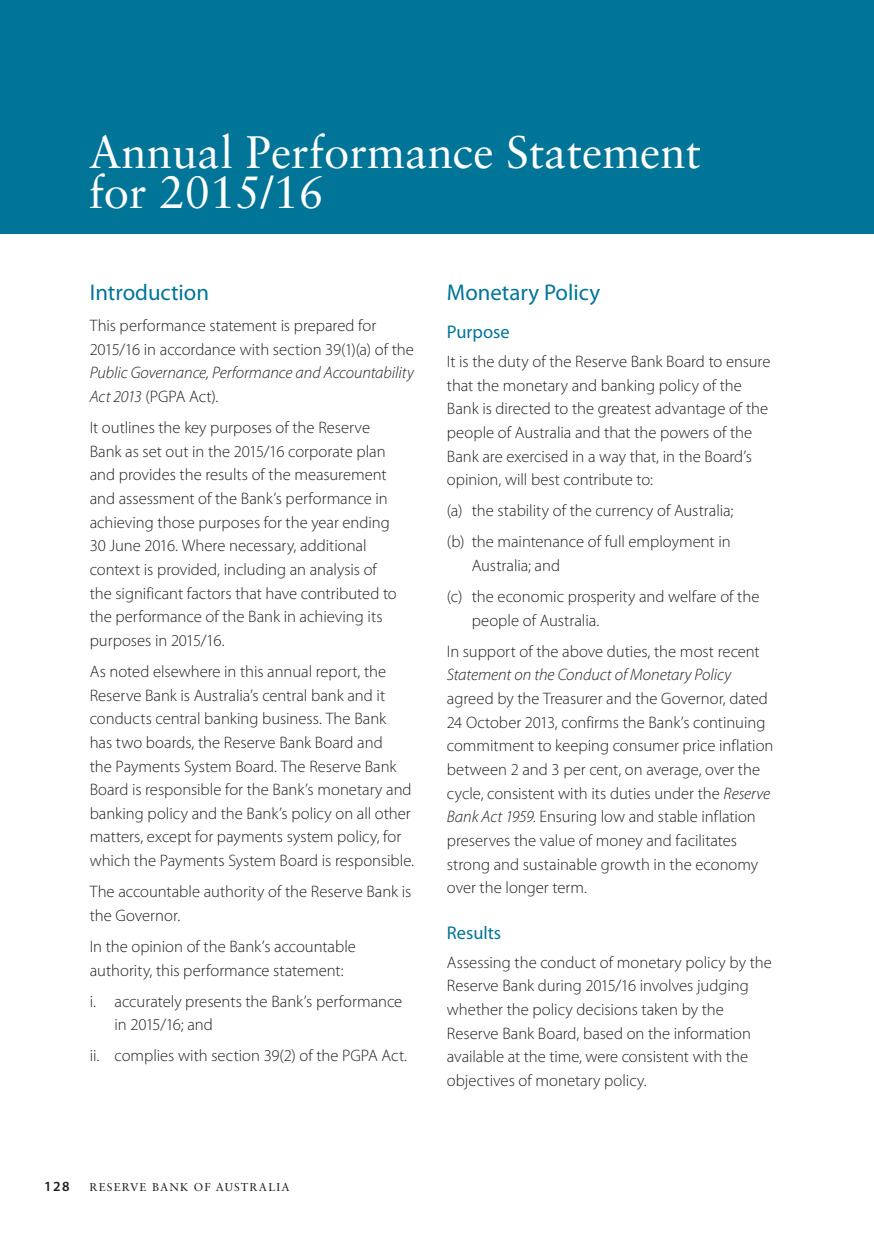
<style>
.page{position:relative;width:874px;height:1241px;background:#fff}
.page>*{position:absolute;margin:0;border:0;box-sizing:border-box;transform-origin:0 0}
.Chapter_Title{font:45.5px/40.2px "Sabon LT Std";color:#fff}
.Heading_1{font:22.75px "Myriad Pro";color:#007598}
.Heading_2{font:18.38px "Myriad Pro";color:#007598}
.Body_Copy{font:300 16.62px/23.6px "Myriad Pro";color:#231f20}
.Page_Folio_Number{font:600 14px "Myriad Pro";color:#231f20}
.t1{font:11.38px "Sabon LT Std";letter-spacing:.1em;color:#231f20}
.s1{font-style:italic}
</style>
<div class="page">
<div style="left:0;top:0;width:873px;height:233px;background:#007598"></div>
<p class="Chapter_Title" style="left:89px;top:131px;width:613px">Annual Performance Statement for 2015/16</p>
<p class="Heading_1" style="left:90px;top:278px;width:121px">Introduction</p>
<p class="Body_Copy" style="left:90px;top:313px;width:325px">This performance statement is prepared for 2015/16 in accordance with section 39(1)(a) of the <span class="s1">Public Governance, Performance and Accountability Act 2013</span> (PGPA Act).</p>
<p class="Body_Copy" style="left:90px;top:415px;width:308px">It outlines the key purposes of the Reserve Bank as set out in the 2015/16 corporate plan and provides the results of the measurement and assessment of the Bank’s performance in achieving those purposes for the year ending 30 June 2016. Where necessary, additional context is provided, including an analysis of the significant factors that have contributed to the performance of the Bank in achieving its purposes in 2015/16.</p>
<p class="Body_Copy" style="left:90px;top:659px;width:326px">As noted elsewhere in this annual report, the Reserve Bank is Australia’s central bank and it conducts central banking business. The Bank<br>has two boards, the Reserve Bank Board and<br>the Payments System Board. The Reserve Bank Board is responsible for the Bank’s monetary and banking policy and the Bank’s policy on all other matters, except for payments system policy, for which the Payments System Board is responsible.</p>
<p class="Body_Copy" style="left:90px;top:879px;width:323px">The accountable authority of the Reserve Bank is the Governor.</p>
<p class="Body_Copy" style="left:90px;top:934px;width:268px">In the opinion of the Bank’s accountable authority, this performance statement:</p>
<p class="Body_Copy" style="left:114px;top:988px;width:289px;text-indent:-25px">i. accurately presents the Bank’s performance in 2015/16; and</p>
<p class="Body_Copy" style="left:90px;top:1043px;width:319px">ii. complies with section 39(2) of the PGPA Act.</p>
<p class="Heading_1" style="left:446px;top:278px;width:155px">Monetary Policy</p>
<p class="Heading_2" style="left:446px;top:321px;width:64px">Purpose</p>
<p class="Body_Copy" style="left:446px;top:349px;width:325px">It is the duty of the Reserve Bank Board to ensure that the monetary and banking policy of the Bank is directed to the greatest advantage of the people of Australia and that the powers of the Bank are exercised in a way that, in the Board’s opinion, will best contribute to:</p>
<p class="Body_Copy" style="left:446px;top:498px;width:288px">(a) the stability of the currency of Australia;</p>
<p class="Body_Copy" style="left:471px;top:530px;width:260px;text-indent:-25px">(b) the maintenance of full employment in<br>Australia; and</p>
<p class="Body_Copy" style="left:471px;top:584px;width:289px;text-indent:-25px">(c) the economic prosperity and welfare of the people of Australia.</p>
<p class="Body_Copy" style="left:446px;top:639px;width:328px">In support of the above duties, the most recent <span class="s1">Statement on the Conduct of Monetary Policy </span>agreed by the Treasurer and the Governor, dated 24 October 2013, confirms the Bank’s continuing commitment to keeping consumer price inflation between 2 and 3 per cent, on average, over the cycle, consistent with its duties under the <span class="s1">Reserve Bank Act 1959</span>. Ensuring low and stable inflation preserves the value of money and facilitates strong and sustainable growth in the economy over the longer term.</p>
<p class="Heading_2" style="left:446px;top:921px;width:56px">Results</p>
<p class="Body_Copy" style="left:446px;top:950px;width:326px">Assessing the conduct of monetary policy by the Reserve Bank during 2015/16 involves judging whether the policy decisions taken by the Reserve Bank Board, based on the information available at the time, were consistent with the objectives of monetary policy.</p>
<p class="Page_Folio_Number" style="left:44px;top:1177px;width:27px">128</p>
<p class="t1" style="left:89px;top:1180px;width:201px">RESERVE BANK OF AUSTRALIA</p>
</div>
